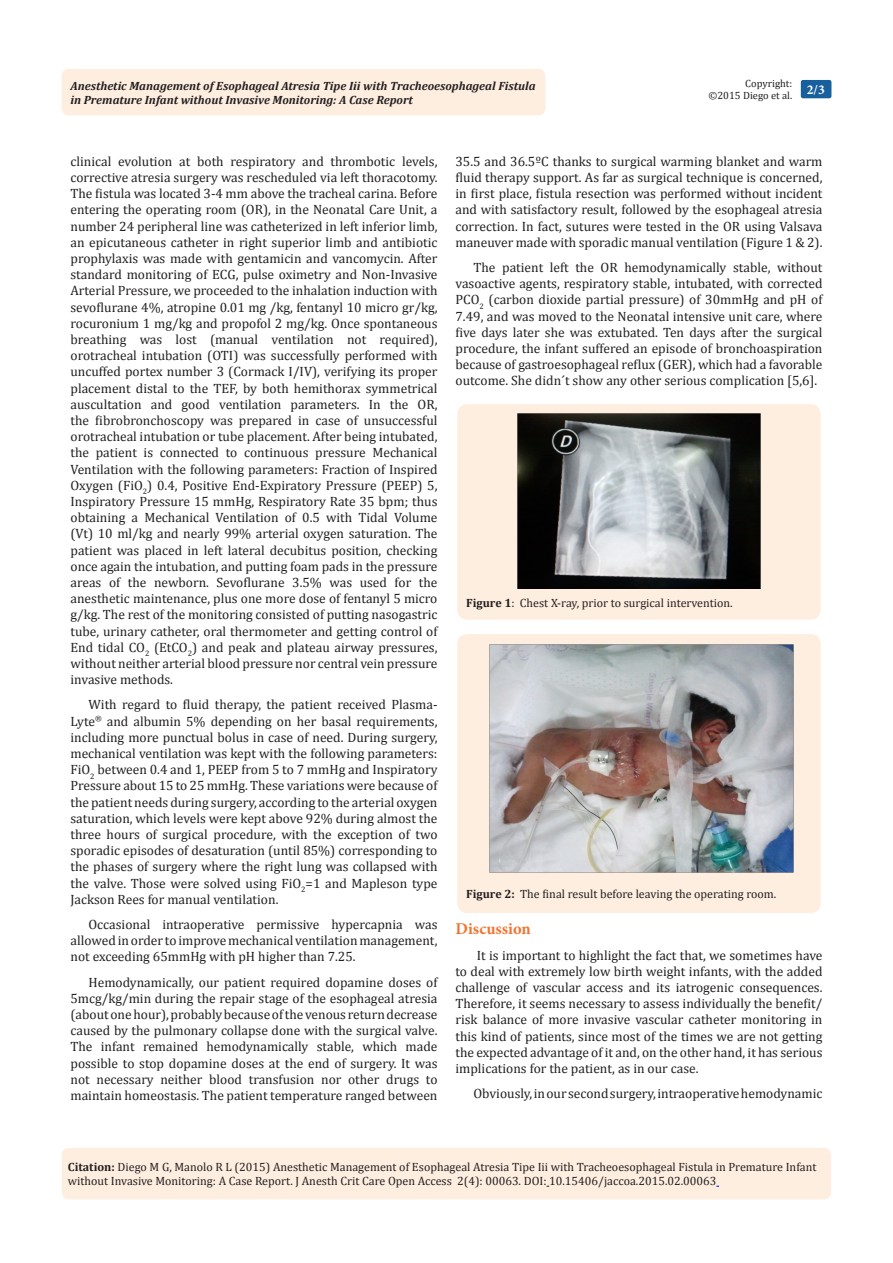
<style>
.page{position:relative;width:893px;height:1263px;background:#fff}
.page>*{position:absolute;margin:0;border:0;box-sizing:border-box;transform-origin:0 0}
.t1{font:700 16.5px "Minion Pro";color:#f37331}
.t2{font:13.5px/16.2px "Cambria";color:#231f20;text-align:justify}
.t3{font:700 13.5px "Minion Pro";color:#fff}
.t4{font:12px/14.4px "Cambria";color:#231f20}
.t5{font:italic 700 12px/14.4px "Cambria";color:#231f20}
.t6{font:10.5px "Cambria";color:#231f20}
.s1{font-weight:700}
</style>
<div class="page">
<div style="left:457px;top:404px;width:364px;height:216px;background:#feeee0;border-radius:10px"></div>
<img style="left:518px;top:413px;width:243px;height:176px">
<div style="left:457px;top:634px;width:364px;height:279px;background:#feeee0;border-radius:10px"></div>
<img style="left:490px;top:644px;width:304px;height:229px">
<div style="left:62px;top:69px;width:484px;height:47px;background:#feeee0;border-radius:8px"></div>
<div style="left:62px;top:1148px;width:769px;height:51px;background:#feeee0;border-radius:7px"></div>
<div style="left:801px;top:80px;width:30px;height:18px;background:#18609d;border-radius:2px"></div>
<p class="t5" style="left:70px;top:78px;width:466px">Anesthetic Management of Esophageal Atresia Tipe Iii with Tracheoesophageal Fistula in Premature Infant without Invasive Monitoring: A Case Report</p>
<p class="t6" style="left:745px;top:77px;width:48px">Copyright:</p>
<p class="t6" style="left:708px;top:89px;width:85px">©2015 Diego et al.</p>
<p class="t3" style="left:807px;top:80px;width:19px">2/3</p>
<p class="t2" style="left:70px;top:153px;width:368px">clinical evolution at both respiratory and thrombotic levels, corrective atresia surgery was rescheduled via left thoracotomy.<br>The fistula was located 3-4 mm above the tracheal carina. Before entering the operating room (OR), in the Neonatal Care Unit, a number 24 peripheral line was catheterized in left inferior limb, an epicutaneous catheter in right superior limb and antibiotic prophylaxis was made with gentamicin and vancomycin. After standard monitoring of ECG, pulse oximetry and Non-Invasive Arterial Pressure, we proceeded to the inhalation induction with sevoflurane 4%, atropine 0.01 mg /kg, fentanyl 10 micro gr/kg, rocuronium 1 mg/kg and propofol 2 mg/kg. Once spontaneous breathing was lost (manual ventilation not required), orotracheal intubation (OTI) was successfully performed with uncuffed portex number 3 (Cormack I/IV), verifying its proper placement distal to the TEF, by both hemithorax symmetrical auscultation and good ventilation parameters. In the OR, the fibrobronchoscopy was prepared in case of unsuccessful orotracheal intubation or tube placement. After being intubated, the patient is connected to continuous pressure Mechanical Ventilation with the following parameters: Fraction of Inspired Oxygen (FiO<sub>2</sub>) 0.4, Positive End-Expiratory Pressure (PEEP) 5, Inspiratory Pressure 15 mmHg, Respiratory Rate 35 bpm; thus obtaining a Mechanical Ventilation of 0.5 with Tidal Volume (Vt) 10 ml/kg and nearly 99% arterial oxygen saturation. The patient was placed in left lateral decubitus position, checking once again the intubation, and putting foam pads in the pressure areas of the newborn. Sevoflurane 3.5% was used for the anesthetic maintenance, plus one more dose of fentanyl 5 micro g/kg. The rest of the monitoring consisted of putting nasogastric tube, urinary catheter, oral thermometer and getting control of End tidal CO<sub>2</sub> (EtCO<sub>2</sub>) and peak and plateau airway pressures, without neither arterial blood pressure nor central vein pressure invasive methods.</p>
<p class="t2" style="left:70px;top:697px;width:368px;text-indent:18px">With regard to fluid therapy, the patient received Plasma-Lyte<sup>®</sup> and albumin 5% depending on her basal requirements, including more punctual bolus in case of need. During surgery, mechanical ventilation was kept with the following parameters:<br>FiO<sub>2</sub> between 0.4 and 1, PEEP from 5 to 7 mmHg and Inspiratory Pressure about 15 to 25 mmHg. These variations were because of the patient needs during surgery, according to the arterial oxygen saturation, which levels were kept above 92% during almost the three hours of surgical procedure, with the exception of two sporadic episodes of desaturation (until 85%) corresponding to the phases of surgery where the right lung was collapsed with the valve. Those were solved using FiO<sub>2</sub>=1 and Mapleson type Jackson Rees for manual ventilation.</p>
<p class="t2" style="left:70px;top:916px;width:368px;text-indent:18px">Occasional intraoperative permissive hypercapnia was allowed in order to improve mechanical ventilation management, not exceeding 65mmHg with pH higher than 7.25.</p>
<p class="t2" style="left:70px;top:974px;width:368px;text-indent:18px">Hemodynamically, our patient required dopamine doses of 5mcg/kg/min during the repair stage of the esophageal atresia (about one hour), probably because of the venous return decrease caused by the pulmonary collapse done with the surgical valve.<br>The infant remained hemodynamically stable, which made possible to stop dopamine doses at the end of surgery. It was not necessary neither blood transfusion nor other drugs to maintain homeostasis. The patient temperature ranged between</p>
<p class="t2" style="left:455px;top:153px;width:368px">35.5 and 36.5ºC thanks to surgical warming blanket and warm fluid therapy support. As far as surgical technique is concerned, in first place, fistula resection was performed without incident and with satisfactory result, followed by the esophageal atresia correction. In fact, sutures were tested in the OR using Valsava maneuver made with sporadic manual ventilation (Figure 1 &amp; 2).</p>
<p class="t2" style="left:455px;top:259px;width:368px;text-indent:18px">The patient left the OR hemodynamically stable, without vasoactive agents, respiratory stable, intubated, with corrected PCO<sub>2</sub> (carbon dioxide partial pressure) of 30mmHg and pH of 7.49, and was moved to the Neonatal intensive unit care, where five days later she was extubated. Ten days after the surgical procedure, the infant suffered an episode of bronchoaspiration because of gastroesophageal reflux (GER), which had a favorable outcome. She didn´t show any other serious complication [5,6].</p>
<p class="t4" style="left:466px;top:595px;width:268px"><span class="s1">Figure 1</span>: Chest X-ray, prior to surgical intervention.</p>
<p class="t4" style="left:466px;top:886px;width:312px"><span class="s1">Figure 2:</span> The final result before leaving the operating room.</p>
<p class="t1" style="left:455px;top:917px;width:77px">Discussion</p>
<p class="t2" style="left:455px;top:947px;width:368px;text-indent:21px">It is important to highlight the fact that, we sometimes have to deal with extremely low birth weight infants, with the added challenge of vascular access and its iatrogenic consequences.<br>Therefore, it seems necessary to assess individually the benefit/ risk balance of more invasive vascular catheter monitoring in this kind of patients, since most of the times we are not getting the expected advantage of it and, on the other hand, it has serious implications for the patient, as in our case.</p>
<p class="t2" style="left:473px;top:1085px;width:350px">Obviously, in our second surgery, intraoperative hemodynamic</p>
<p class="t4" style="left:68px;top:1160px;width:750px"><span class="s1">Citation:</span> Diego M G, Manolo R L (2015) Anesthetic Management of Esophageal Atresia Tipe Iii with Tracheoesophageal Fistula in Premature Infant without Invasive Monitoring: A Case Report. J Anesth Crit Care Open Access 2(4): 00063. DOI: 10.15406/jaccoa.2015.02.00063</p>
</div>
